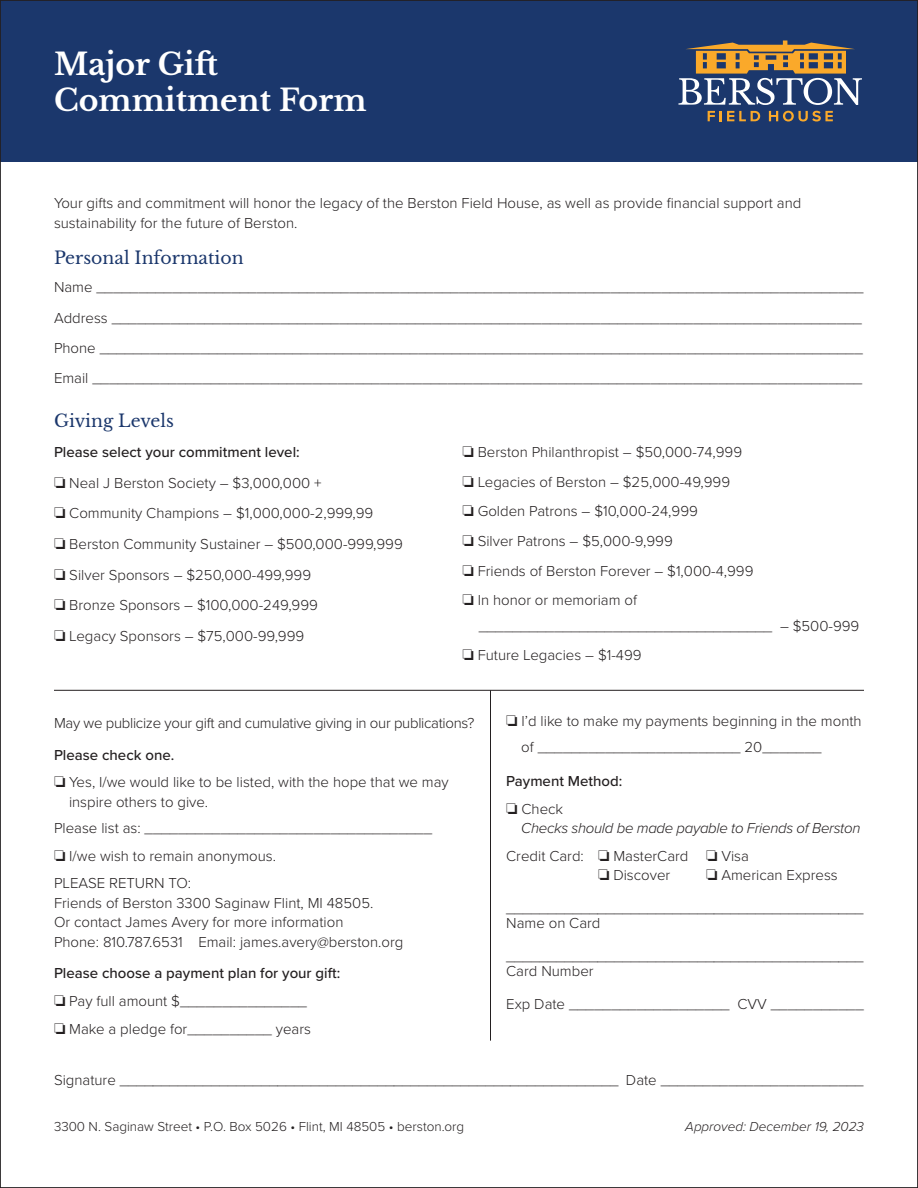
<style>
.page{position:relative;width:918px;height:1188px;background:#fff}
.page>*{position:absolute;margin:0;border:0;box-sizing:border-box;transform-origin:0 0}
.t1{font:700 30px/36px "Libre Baskerville";color:#fff}
.Sub-subhead{font:17.25px "Libre Baskerville";color:#1b376c}
.body2{font:300 15px/19.5px "Proxima Nova";color:#231f20}
.body2-2{font:500 15px "Proxima Nova";color:#231f20}
.body2-3{font:300 15px "Proxima Nova";letter-spacing:-.02em;color:#231f20}
.body2-4{font:italic 300 15px/19.5px "Proxima Nova";letter-spacing:-.02em;color:#231f20}
.body2-5{font:300 13.5px "Proxima Nova";color:#231f20}
.body2-6{font:italic 300 13.5px "Proxima Nova";color:#231f20}
.s1{font-style:normal}
</style>
<div class="page">
<div style="left:0;top:0;width:918px;height:162px;background:#1b376c"></div>
<svg style="left:678px;top:41px;width:184px;height:64px"></svg>
<svg style="left:708px;top:111px;width:52px;height:10px"></svg>
<svg style="left:769px;top:111px;width:64px;height:11px"></svg>
<hr style="left:490px;top:690px;width:1px;height:351px;background:#231f20">
<hr style="left:54px;top:690px;width:810px;height:1px;background:#231f20">
<p class="t1" style="left:54px;top:46px;width:314px">Major Gift<br>Commitment Form</p>
<p class="body2" style="left:54px;top:193px;width:749px">Your gifts and commitment will honor the legacy of the Berston Field House, as well as provide financial support and sustainability for the future of Berston.</p>
<p class="Sub-subhead" style="left:54px;top:247px;width:191px">Personal Information</p>
<p class="body2" style="left:54px;top:277px;width:811px">Name ___________________________________________________________________________________________</p>
<p class="body2" style="left:54px;top:307px;width:810px">Address _________________________________________________________________________________________</p>
<p class="body2" style="left:54px;top:337px;width:810px">Phone ___________________________________________________________________________________________</p>
<p class="body2" style="left:54px;top:368px;width:810px">Email ___________________________________________________________________________________________</p>
<p class="Sub-subhead" style="left:54px;top:411px;width:121px">Giving Levels</p>
<p class="body2-2" style="left:54px;top:441px;width:247px">Please select your commitment level:</p>
<p class="body2" style="left:54px;top:472px;width:269px">❏ Neal J Berston Society – $3,000,000 +</p>
<p class="body2" style="left:54px;top:503px;width:321px">❏ Community Champions – $1,000,000-2,999,99</p>
<p class="body2" style="left:54px;top:533px;width:350px">❏ Berston Community Sustainer – $500,000-999,999</p>
<p class="body2" style="left:54px;top:564px;width:259px">❏ Silver Sponsors – $250,000-499,999</p>
<p class="body2" style="left:54px;top:595px;width:265px">❏ Bronze Sponsors – $100,000-249,999</p>
<p class="body2" style="left:54px;top:625px;width:252px">❏ Legacy Sponsors – $75,000-99,999</p>
<p class="body2" style="left:462px;top:442px;width:281px">❏ Berston Philanthropist – $50,000-74,999</p>
<p class="body2" style="left:462px;top:471px;width:269px">❏ Legacies of Berston – $25,000-49,999</p>
<p class="body2" style="left:462px;top:501px;width:237px">❏ Golden Patrons – $10,000-24,999</p>
<p class="body2" style="left:462px;top:530px;width:212px">❏ Silver Patrons – $5,000-9,999</p>
<p class="body2" style="left:462px;top:560px;width:293px">❏ Friends of Berston Forever – $1,000-4,999</p>
<p class="body2" style="left:479px;top:587px;width:382px;line-height:25.5px;text-indent:-16px">❏ In honor or memoriam of ___________________________________ – $500-999</p>
<p class="body2" style="left:462px;top:645px;width:181px">❏ Future Legacies – $1-499</p>
<p class="body2-3" style="left:54px;top:712px;width:422px">May we publicize your gift and cumulative giving in our publications?</p>
<p class="body2-2" style="left:54px;top:743px;width:122px">Please check one.</p>
<p class="body2" style="left:69px;top:772px;width:381px;text-indent:-15px">❏ Yes, I/we would like to be listed, with the hope that we may inspire others to give.</p>
<p class="body2" style="left:54px;top:817px;width:380px">Please list as: __________________________________</p>
<p class="body2" style="left:54px;top:845px;width:224px">❏ I/we wish to remain anonymous.</p>
<p class="body2" style="left:54px;top:873px;width:139px">PLEASE RETURN TO:</p>
<p class="body2" style="left:54px;top:892px;width:321px">Friends of Berston 3300 Saginaw Flint, MI 48505.</p>
<p class="body2" style="left:54px;top:912px;width:291px">Or contact James Avery for more information</p>
<p class="body2" style="left:54px;top:931px;width:351px">Phone: 810.787.6531 Email: james.avery@berston.org</p>
<p class="body2-2" style="left:54px;top:962px;width:288px">Please choose a payment plan for your gift:</p>
<p class="body2" style="left:54px;top:990px;width:254px">❏ Pay full amount $_______________</p>
<p class="body2" style="left:54px;top:1018px;width:259px">❏ Make a pledge for__________ years</p>
<p class="body2" style="left:521px;top:708px;width:342px;line-height:25.5px;text-indent:-15px">❏ I’d like to make my payments beginning in the month of ________________________ 20_______</p>
<p class="body2-2" style="left:506px;top:770px;width:118px">Payment Method:</p>
<p class="body2-4" style="left:521px;top:798px;width:341px;text-indent:-15px">❏ <span class="s1">Check<br></span>Checks should be made payable to Friends of Berston</p>
<p class="body2" style="left:598px;top:845px;width:152px;text-indent:-92px">Credit Card: ❏ MasterCard ❏ Visa ❏ Discover</p>
<p class="body2" style="left:706px;top:865px;width:133px">❏ American Express</p>
<p class="body2" style="left:506px;top:900px;width:359px;line-height:15px">___________________________________________<br>Name on Card</p>
<p class="body2" style="left:506px;top:948px;width:359px;line-height:15px">___________________________________________<br>Card Number</p>
<p class="body2" style="left:506px;top:994px;width:359px">Exp Date ___________________ CVV ___________</p>
<p class="body2" style="left:54px;top:1070px;width:811px">Signature ____________________________________________________________ Date ________________________</p>
<p class="body2-6" style="left:685px;top:1117px;width:180px">Approved: December 19, 2023</p>
<p class="body2-5" style="left:54px;top:1117px;width:412px">3300 N. Saginaw Street • P.O. Box 5026 • Flint, MI 48505 • berston.org</p>
</div>
